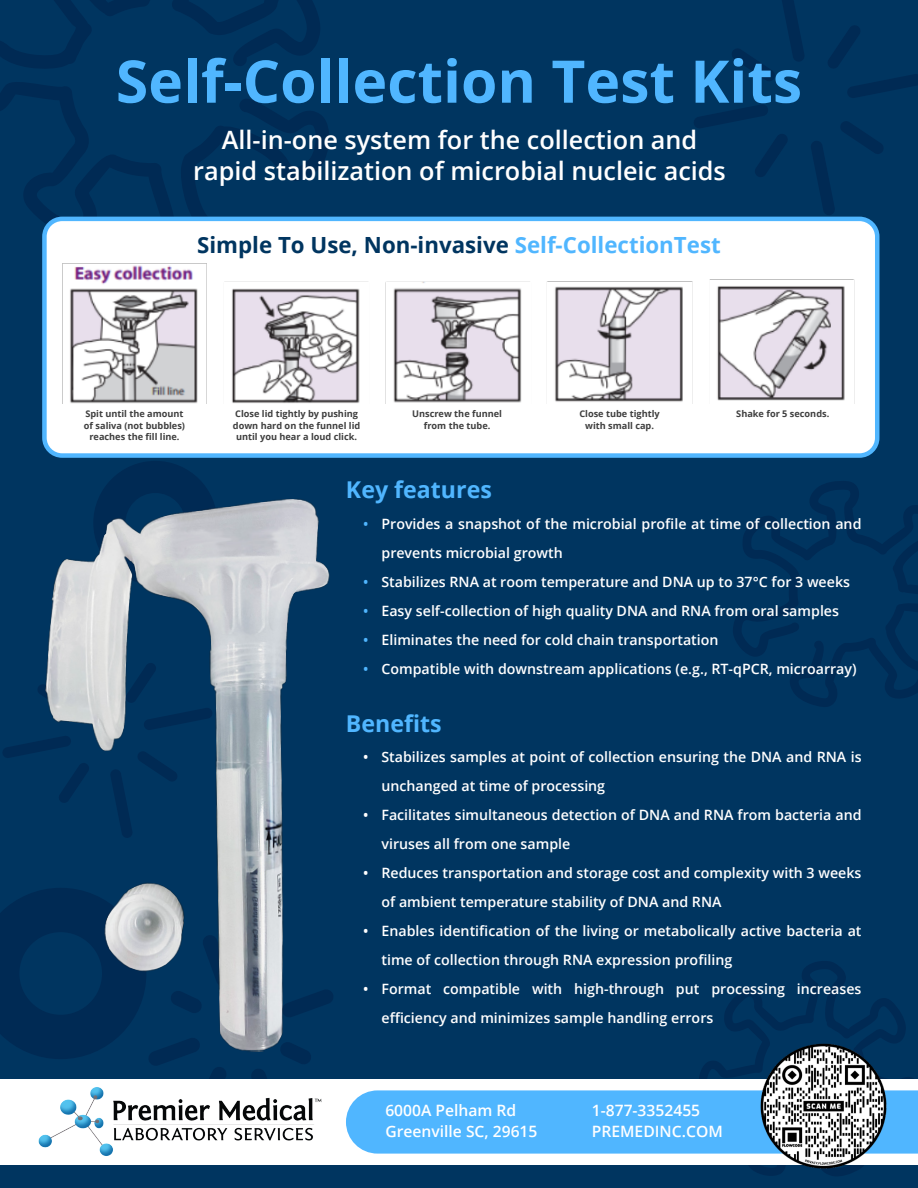
<style>
.page{position:relative;width:918px;height:1188px;background:#003560}
.page>*{position:absolute;margin:0;border:0;box-sizing:border-box;transform-origin:0 0}
.t1{font:700 58.8px "Open Sans";color:#50b6ff}
.t2{font:600 25.2px/31.3px "Open Sans";color:#fff;text-align:center}
.t3{font:700 23.1px "Open Sans";color:#50b6ff}
.t4{font:700 22.35px "Open Sans";color:#003560}
.t5{font:600 15.6px/20.4px "Open Sans";color:#fff}
.t6{font:600 14.25px/29px "Open Sans";color:#fff}
.t7{font:600 14.25px/29px "Open Sans";color:#50b6ff;text-align:justify}
.t8{font:700 9.15px/11.1px "Open Sans";color:#3f3f3f;text-align:center}
.s1{color:#50b6ff}
</style>
<div class="page">
<svg style="left:694px;top:0;width:224px;height:215px"></svg>
<svg style="left:3px;top:745px;width:19px;height:13px"></svg>
<svg style="left:0;top:0;width:330px;height:226px"></svg>
<svg style="left:698px;top:961px;width:220px;height:215px"></svg>
<svg style="left:733px;top:481px;width:185px;height:226px"></svg>
<svg style="left:0;top:898px;width:311px;height:181px"></svg>
<svg style="left:106px;top:461px;width:99px;height:26px"></svg>
<div style="left:0;top:1079px;width:918px;height:85px;background:#fff"></div>
<div style="left:44px;top:219px;width:833px;height:237px;background:#fff;border-radius:18px"></div>
<div style="left:42px;top:217px;width:837px;height:241px;border:4px solid #50b6ff;border-radius:18px"></div>
<img style="left:38px;top:1087px;width:284px;height:69px">
<img style="left:22px;top:487px;width:311px;height:571px">
<div style="left:346px;top:1090px;width:572px;height:64px;background:#50b6ff"></div>
<img style="left:62px;top:263px;width:793px;height:141px">
<img style="left:759px;top:1041px;width:129px;height:130px">
<h1 class="t1" style="left:116px;top:40px;width:688px">Self-Collection Test Kits</h1>
<h2 class="t2" style="left:193px;top:124px;width:534px">All-in-one system for the collection and rapid stabilization of microbial nucleic acids</h2>
<h3 class="t4" style="left:197px;top:229px;width:525px">Simple To Use, Non-invasive <span class="s1">Self-CollectionTest</span></h3>
<p class="t8" style="left:84px;top:408px;width:103px">Spit until the amount of saliva (not bubbles) reaches the fill line.</p>
<p class="t8" style="left:233px;top:408px;width:129px">Close lid tightly by pushing down hard on the funnel lid until you hear a loud click.</p>
<p class="t8" style="left:412px;top:408px;width:91px">Unscrew the funnel from the tube.</p>
<p class="t8" style="left:579px;top:408px;width:82px">Close tube tightly with small cap.</p>
<p class="t8" style="left:736px;top:408px;width:95px">Shake for 5 seconds.</p>
<h3 class="t3" style="left:346px;top:474px;width:147px">Key features</h3>
<p class="t7" style="left:363px;top:509px;width:7px">•</p>
<p class="t7" style="left:363px;top:567px;width:7px">• • • •</p>
<p class="t6" style="left:381px;top:509px;width:482px">Provides a snapshot of the microbial profile at time of collection and prevents microbial growth<br>Stabilizes RNA at room temperature and DNA up to 37°C for 3 weeks Easy self-collection of high quality DNA and RNA from oral samples Eliminates the need for cold chain transportation<br>Compatible with downstream applications (e.g., RT-qPCR, microarray)</p>
<h3 class="t3" style="left:346px;top:707px;width:97px">Benefits</h3>
<p class="t6" style="left:363px;top:742px;width:7px">•</p>
<p class="t6" style="left:363px;top:800px;width:7px">•</p>
<p class="t6" style="left:363px;top:858px;width:7px">•</p>
<p class="t6" style="left:363px;top:916px;width:7px">•</p>
<p class="t6" style="left:363px;top:974px;width:7px">•</p>
<p class="t6" style="left:381px;top:742px;width:482px">Stabilizes samples at point of collection ensuring the DNA and RNA is unchanged at time of processing<br>Facilitates simultaneous detection of DNA and RNA from bacteria and viruses all from one sample<br>Reduces transportation and storage cost and complexity with 3 weeks of ambient temperature stability of DNA and RNA<br>Enables identification of the living or metabolically active bacteria at time of collection through RNA expression profiling<br>Format compatible with high-through put processing increases efficiency and minimizes sample handling errors</p>
<p class="t5" style="left:385px;top:1100px;width:154px">6000A Pelham Rd<br>Greenville SC, 29615</p>
<p class="t5" style="left:592px;top:1100px;width:133px">1-877-3352455<br>PREMEDINC.COM</p>
</div>
